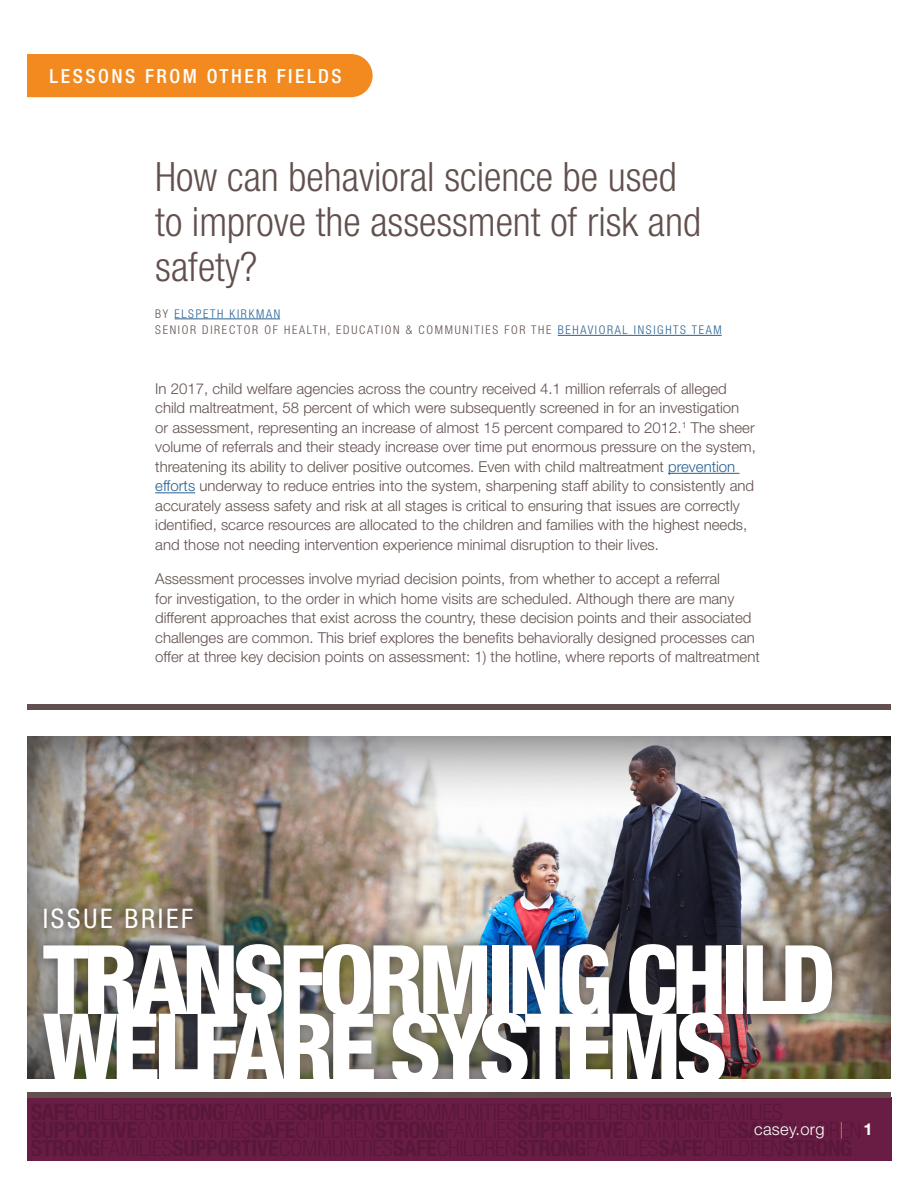
<style>
.page{position:relative;width:918px;height:1188px;background:#fff}
.page>*{position:absolute;margin:0;border:0;box-sizing:border-box;transform-origin:0 0}
.t1{font:800 condensed 96px/68.2px "Helvetica Neue LT Std";letter-spacing:-.06em;color:#fff}
.t2{font:300 condensed 40.5px/45px "Helvetica Neue LT Std";color:#61504d}
.t3{font:condensed 27px "Helvetica Neue LT Std";letter-spacing:.1em;color:#fff}
.t4{font:500 condensed 19.5px "Helvetica Neue LT Std";letter-spacing:.13em;color:#fff}
.t5{font:300 16.5px "Helvetica Neue LT Std";letter-spacing:.02em;color:#fff}
.body{font:300 15px/19.5px "Helvetica Neue LT Std";color:#61504d}
.author-title{font:300 condensed 12px/16.5px "Helvetica Neue LT Std";letter-spacing:.14em;color:#61504d}
.s1{color:#266194}
.s2{color:#f28a20}
.s3{font-weight:700}
</style>
<div class="page">
<div style="left:27px;top:54px;width:346px;height:43px;background:#f28a20"></div>
<div style="left:27px;top:1098px;width:864px;height:63px;background:#691d45"></div>
<div style="left:27px;top:1091px;width:864px;height:7px;background:#61504d"></div>
<div style="left:27px;top:704px;width:864px;height:6px;background:#61504d"></div>
<div style="left:26px;top:736px;width:865px;height:347px;background:#231f20;opacity:.75"></div>
<div style="left:27px;top:892px;width:821px;height:207px;background:#231f20;opacity:.6"></div>
<div style="left:27px;top:1079px;width:864px;height:12px;background:#fff"></div>
<hr style="left:174px;top:319px;width:106px;height:1px;background:#266194">
<hr style="left:558px;top:335px;width:164px;height:1px;background:#266194">
<hr style="left:668px;top:473px;width:72px;height:1px;background:#266194">
<hr style="left:155px;top:492px;width:40px;height:1px;background:#266194">
<h3 class="t4" style="left:50px;top:64px;width:294px">LESSONS FROM OTHER FIELDS</h3>
<p class="t2" style="left:155px;top:154px;width:547px">How can behavioral science be used to improve the assessment of risk and safety?</p>
<p class="author-title" style="left:155px;top:305px;width:568px">BY <span class="s1">ELSPETH KIRKMAN<br></span>SENIOR DIRECTOR OF HEALTH, EDUCATION &amp; COMMUNITIES FOR THE <span class="s1">BEHAVIORAL INSIGHTS TEAM</span></p>
<p class="body" style="left:155px;top:378px;width:602px">In 2017, child welfare agencies across the country received 4.1 million referrals of alleged child maltreatment, 58 percent of which were subsequently screened in for an investigation or assessment, representing an increase of almost 15 percent compared to 2012.<sup>1</sup> The sheer volume of referrals and their steady increase over time put enormous pressure on the system, threatening its ability to deliver positive outcomes. Even with child maltreatment <span class="s1">prevention efforts</span> underway to reduce entries into the system, sharpening staff ability to consistently and accurately assess safety and risk at all stages is critical to ensuring that issues are correctly identified, scarce resources are allocated to the children and families with the highest needs, and those not needing intervention experience minimal disruption to their lives.</p>
<p class="body" style="left:155px;top:569px;width:606px">Assessment processes involve myriad decision points, from whether to accept a referral<br>for investigation, to the order in which home visits are scheduled. Although there are many different approaches that exist across the country, these decision points and their associated challenges are common. This brief explores the benefits behaviorally designed processes can offer at three key decision points on assessment: 1) the hotline, where reports of maltreatment</p>
<h3 class="t3" style="left:43px;top:903px;width:152px">ISSUE BRIEF</h3>
<h1 class="t1" style="left:43px;top:944px;width:794px">TRANSFORMING CHILD<br>WELFARE SYSTEMS</h1>
<p class="t5" style="left:754px;top:1119px;width:120px">casey.org <span class="s2">|</span> <span class="s3">1</span></p>
</div>
